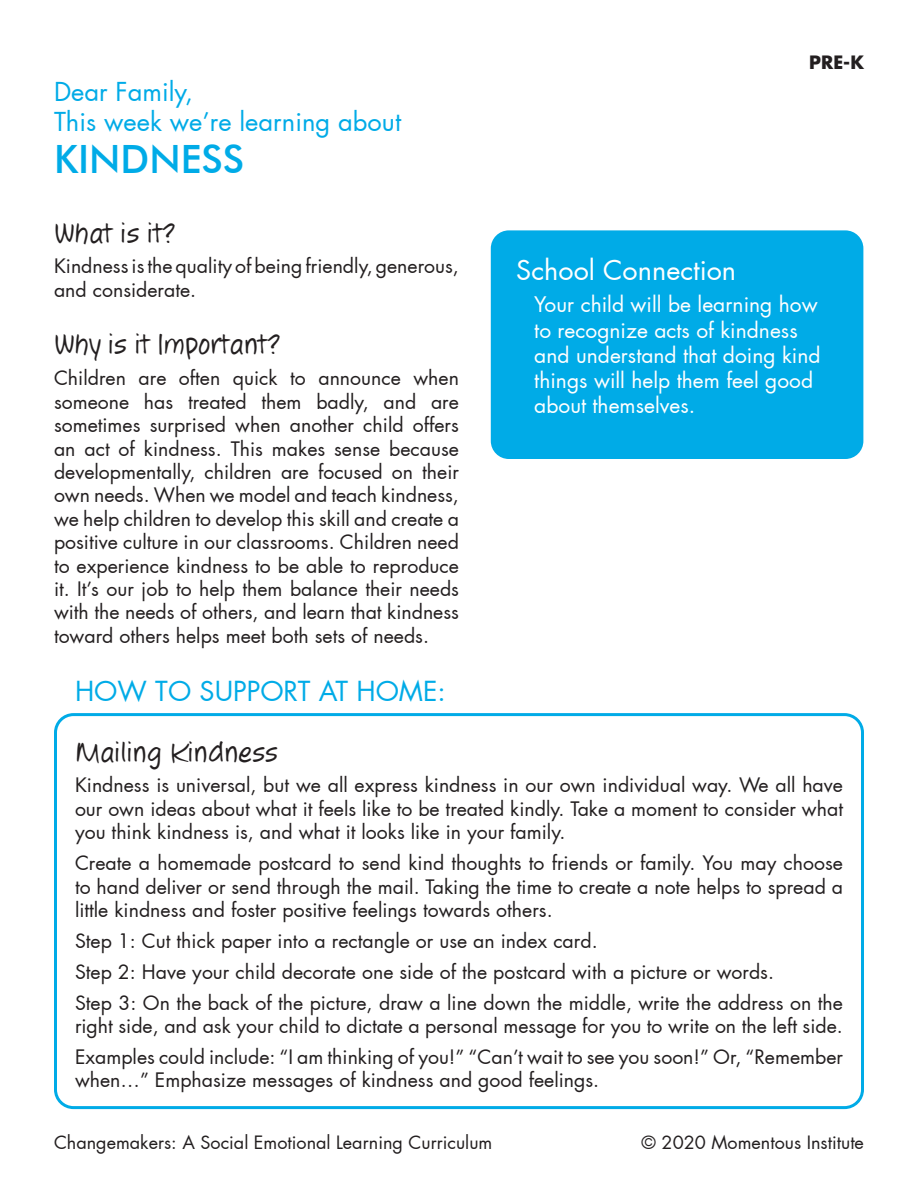
<style>
.page{position:relative;width:918px;height:1188px;background:#fff}
.page>*{position:absolute;margin:0;border:0;box-sizing:border-box;transform-origin:0 0}
.t1{font:500 39px "Futura BT";color:#00abe7}
.t2{font:30px "Jotting";color:#231f20}
.t3{font:27px "Futura";color:#00abe7}
.t4{font:27px "Futura";color:#fff}
.t5{font:25.5px "Futura";color:#00abe7}
.t6{font:21px/25.2px "Futura";color:#fff}
.t7{font:19.5px/23.4px "Futura";color:#231f20}
.t8{font:18px "Futura";color:#231f20}
.t9{font:700 18px "Futura";color:#231f20}
</style>
<div class="page">
<div style="left:491px;top:230px;width:372px;height:229px;background:#00abe7;border-radius:18px"></div>
<div style="left:54px;top:713px;width:810px;height:396px;border:3px solid #00abe7;border-radius:18px"></div>
<p class="t5" style="left:54px;top:75px;width:141px">Dear Family,</p>
<p class="t5" style="left:54px;top:106px;width:349px">This week we’re learning about</p>
<p class="t1" style="left:54px;top:135px;width:192px">KINDNESS</p>
<p class="t2" style="left:54px;top:215px;width:123px">What is it?</p>
<p class="t7" style="left:54px;top:255px;width:406px">Kindness is the quality of being friendly, generous, and considerate.</p>
<p class="t2" style="left:54px;top:327px;width:228px">Why is it Important?</p>
<p class="t7" style="left:54px;top:367px;width:407px;text-align:justify">Children are often quick to announce when someone has treated them badly, and are sometimes surprised when another child offers an act of kindness. This makes sense because developmentally, children are focused on their own needs. When we model and teach kindness, we help children to develop this skill and create a positive culture in our classrooms. Children need to experience kindness to be able to reproduce it. It’s our job to help them balance their needs with the needs of others, and learn that kindness toward others helps meet both sets of needs.</p>
<p class="t3" style="left:75px;top:674px;width:372px">HOW TO SUPPORT AT HOME:</p>
<p class="t9" style="left:809px;top:50px;width:56px">PRE-K</p>
<p class="t4" style="left:516px;top:253px;width:221px">School Connection</p>
<p class="t6" style="left:534px;top:292px;width:288px">Your child will be learning how to recognize acts of kindness and understand that doing kind things will help them feel good about themselves.</p>
<p class="t2" style="left:75px;top:734px;width:204px">Mailing Kindness</p>
<p class="t7" style="left:75px;top:774px;width:770px;text-align:justify">Kindness is universal, but we all express kindness in our own individual way. We all have our own ideas about what it feels like to be treated kindly. Take a moment to consider what you think kindness is, and what it looks like in your family.</p>
<p class="t7" style="left:75px;top:852px;width:770px;text-align:justify">Create a homemade postcard to send kind thoughts to friends or family. You may choose to hand deliver or send through the mail. Taking the time to create a note helps to spread a little kindness and foster positive feelings towards others.</p>
<p class="t7" style="left:75px;top:929px;width:524px">Step 1: Cut thick paper into a rectangle or use an index card.</p>
<p class="t7" style="left:75px;top:960px;width:701px">Step 2: Have your child decorate one side of the postcard with a picture or words.</p>
<p class="t7" style="left:75px;top:991px;width:769px">Step 3: On the back of the picture, draw a line down the middle, write the address on the right side, and ask your child to dictate a personal message for you to write on the left side.</p>
<p class="t7" style="left:75px;top:1045px;width:770px">Examples could include: “I am thinking of you!” “Can’t wait to see you soon!” Or, “Remember when…” Emphasize messages of kindness and good feelings.</p>
<p class="t8" style="left:54px;top:1131px;width:440px">Changemakers: A Social Emotional Learning Curriculum</p>
<p class="t8" style="left:642px;top:1131px;width:224px">© 2020 Momentous Institute</p>
</div>
